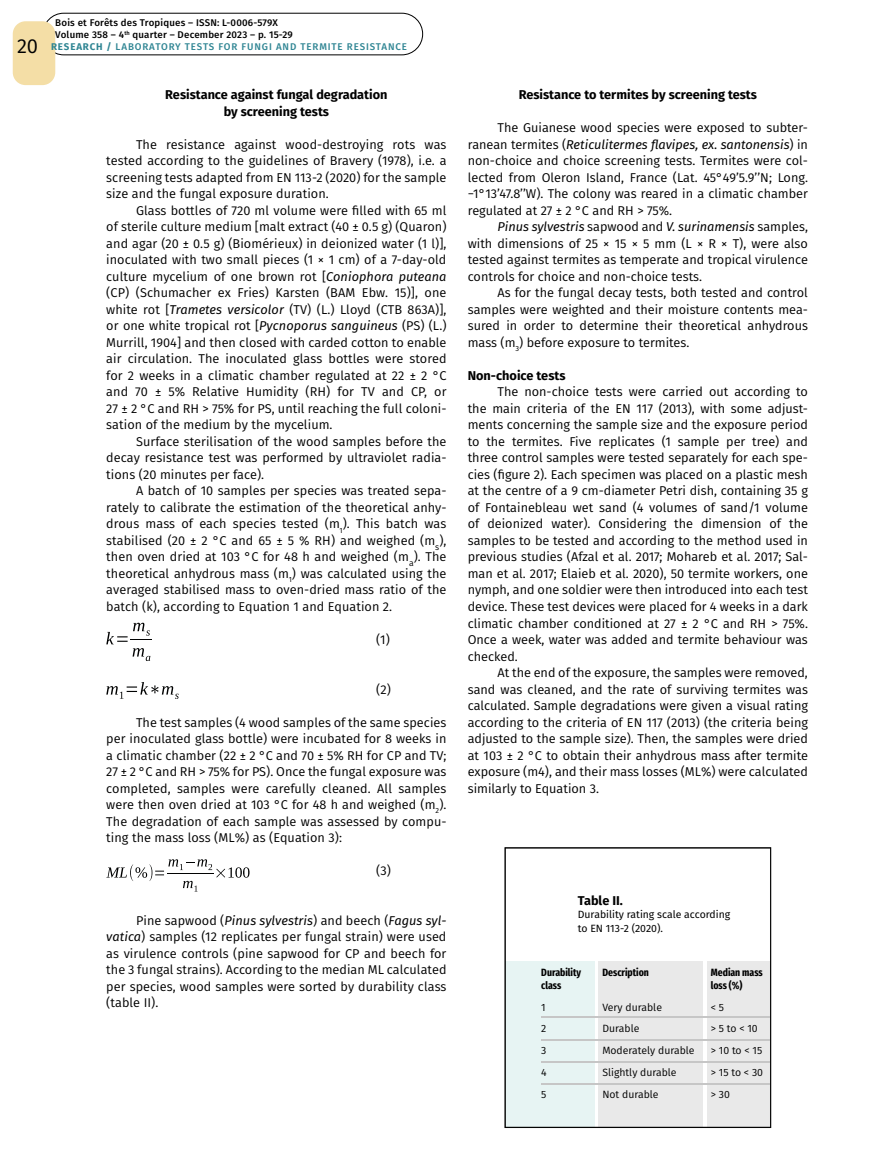
<style>
.page{position:relative;width:893px;height:1149px;background:#fff}
.page>*{position:absolute;margin:0;border:0;box-sizing:border-box;transform-origin:0 0}
.t1{font:20.25px "Fira Sans";color:#000}
.t2{font:12.75px/16.5px "Fira Sans";color:#000;text-align:justify}
.t3{font:700 12.75px/16.5px "Fira Sans";color:#000;text-align:center}
.t4{font:10.5px "Fira Sans";color:#000}
.t5{font:10.5px/13.5px "Fira Sans";color:#000}
.t6{font:700 extra-condensed 10.5px/12.6px "Fira Sans";color:#000}
.t7{font:500 9.75px/12px "Fira Sans";letter-spacing:.02em;color:#000}
.t8{font:500 9.75px "Fira Sans";letter-spacing:.09em;color:#2f8593}
.s1{font-weight:700}
.s2{font-style:italic}
</style>
<div class="page">
<div style="left:43px;top:13px;width:380px;height:42px;border:1px solid #000;border-radius:21px"></div>
<div style="left:13px;top:21px;width:42px;height:64px;background:#f4dea6;border-radius:13px"></div>
<svg style="left:106px;top:622px;width:46px;height:39px"></svg>
<svg style="left:106px;top:682px;width:73px;height:16px"></svg>
<svg style="left:106px;top:859px;width:144px;height:32px"></svg>
<svg style="left:507px;top:961px;width:262px;height:164px;background:#e8ecec"></svg>
<hr style="left:541px;top:1016px;width:229px;height:1px;background:#c6c6c6">
<hr style="left:541px;top:1038px;width:229px;height:2px;background:#c6c6c6">
<hr style="left:541px;top:1060px;width:229px;height:2px;background:#c6c6c6">
<hr style="left:541px;top:1083px;width:229px;height:1px;background:#c6c6c6">
<div style="left:505px;top:847px;width:266px;height:280px;border:1px solid #000"></div>
<h1 class="t1" style="left:17px;top:31px;width:23px">20</h1>
<p class="t7" style="left:55px;top:16px;width:239px">Bois et Forêts des Tropiques – ISSN: L-0006-579X<br>Volume 358 – 4<sup>th</sup> quarter – December 2023 – p. 15-29</p>
<p class="t8" style="left:51px;top:38px;width:357px"><span class="s1">RESEARCH /</span> LABORATORY TESTS FOR FUNGI AND TERMITE RESISTANCE</p>
<p class="t3" style="left:165px;top:85px;width:224px">Resistance against fungal degradation by screening tests</p>
<p class="t2" style="left:106px;top:136px;width:342px;text-indent:30px">The resistance against wood-destroying rots was tested according to the guidelines of Bravery (1978), i.e. a screening tests adapted from EN 113-2 (2020) for the sample size and the fungal exposure duration.</p>
<p class="t2" style="left:106px;top:201px;width:342px;text-indent:30px">Glass bottles of 720 ml volume were filled with 65 ml of sterile culture medium [malt extract (40 ± 0.5 g) (Quaron) and agar (20 ± 0.5 g) (Biomérieux) in deionized water (1 l)], inoculated with two small pieces (1 × 1 cm) of a 7-day-old culture mycelium of one brown rot [<span class="s2">Coniophora puteana </span>(CP) (Schumacher ex Fries) Karsten (BAM Ebw. 15)], one white rot [<span class="s2">Trametes versicolor</span> (TV) (L.) Lloyd (CTB 863A)], or one white tropical rot [<span class="s2">Pycnoporus sanguineus</span> (PS) (L.)<br>Murrill, 1904] and then closed with carded cotton to enable air circulation. The inoculated glass bottles were stored for 2 weeks in a climatic chamber regulated at 22 ± 2 °C and 70 ± 5% Relative Humidity (RH) for TV and CP, or 27 ± 2 °C and RH &gt; 75% for PS, until reaching the full coloni&shy;sation of the medium by the mycelium.</p>
<p class="t2" style="left:106px;top:432px;width:342px;text-indent:30px">Surface sterilisation of the wood samples before the decay resistance test was performed by ultraviolet radia&shy;tions (20 minutes per face).</p>
<p class="t2" style="left:106px;top:482px;width:342px;text-indent:30px">A batch of 10 samples per species was treated sepa&shy;rately to calibrate the estimation of the theoretical anhy&shy;drous mass of each species tested (m<sub>1</sub>). This batch was stabilised (20 ± 2 °C and 65 ± 5 % RH) and weighed (m<sub>s</sub>), then oven dried at 103 °C for 48 h and weighed (m<sub>a</sub>). The theoretical anhydrous mass (m<sub>1</sub>) was calculated using the averaged stabilised mass to oven-dried mass ratio of the batch (k), according to Equation 1 and Equation 2.</p>
<p class="t2" style="left:376px;top:631px;width:15px">(1)</p>
<p class="t2" style="left:376px;top:680px;width:16px">(2)</p>
<p class="t2" style="left:106px;top:713px;width:342px;text-indent:30px">The test samples (4 wood samples of the same species per inoculated glass bottle) were incubated for 8 weeks in a climatic chamber (22 ± 2 °C and 70 ± 5% RH for CP and TV; 27 ± 2 °C and RH &gt; 75% for PS). Once the fungal exposure was completed, samples were carefully cleaned. All samples were then oven dried at 103 °C for 48 h and weighed (m<sub>2</sub>).<br>The degradation of each sample was assessed by compu&shy;ting the mass loss (ML%) as (Equation 3):</p>
<p class="t2" style="left:376px;top:862px;width:16px">(3)</p>
<p class="t2" style="left:106px;top:911px;width:342px;text-indent:30px">Pine sapwood (<span class="s2">Pinus sylvestris</span>) and beech (<span class="s2">Fagus syl&shy;vatica</span>) samples (12 replicates per fungal strain) were used as virulence controls (pine sapwood for CP and beech for the 3 fungal strains). According to the median ML calculated per species, wood samples were sorted by durability class (table II).</p>
<p class="t3" style="left:519px;top:85px;width:240px">Resistance to termites by screening tests</p>
<p class="t2" style="left:468px;top:119px;width:342px;text-indent:30px">The Guianese wood species were exposed to subter&shy;ranean termites (<span class="s2">Reticulitermes flavipes, ex. santonensis</span>) in non-choice and choice screening tests. Termites were col&shy;lected from Oleron Island, France (Lat. 45°49’5.9’’N; Long. −1°13’47.8’’W). The colony was reared in a climatic chamber regulated at 27 ± 2 °C and RH &gt; 75%.</p>
<p class="t2" style="left:468px;top:218px;width:342px;text-indent:30px"><span class="s2">Pinus sylvestris</span> sapwood and <span class="s2">V. surinamensis</span> samples, with dimensions of 25 × 15 × 5 mm (L × R × T), were also tested against termites as temperate and tropical virulence controls for choice and non-choice tests.</p>
<p class="t2" style="left:468px;top:284px;width:342px;text-indent:30px">As for the fungal decay tests, both tested and control samples were weighted and their moisture contents mea&shy;sured in order to determine their theoretical anhydrous mass (m<sub>3</sub>) before exposure to termites.</p>
<p class="t3" style="left:468px;top:366px;width:99px">Non-choice tests</p>
<p class="t2" style="left:468px;top:383px;width:342px;text-indent:30px">The non-choice tests were carried out according to the main criteria of the EN 117 (2013), with some adjust&shy;ments concerning the sample size and the exposure period to the termites. Five replicates (1 sample per tree) and three control samples were tested separately for each spe&shy;cies (figure 2). Each specimen was placed on a plastic mesh at the centre of a 9 cm-diameter Petri dish, containing 35 g of Fontainebleau wet sand (4 volumes of sand/1 volume of deionized water). Considering the dimension of the samples to be tested and according to the method used in previous studies (Afzal et al. 2017; Mohareb et al. 2017; Sal&shy;man et al. 2017; Elaieb et al. 2020), 50 termite workers, one nymph, and one soldier were then introduced into each test device. These test devices were placed for 4 weeks in a dark climatic chamber conditioned at 27 ± 2 °C and RH &gt; 75%.<br>Once a week, water was added and termite behaviour was checked.</p>
<p class="t2" style="left:468px;top:663px;width:342px;text-indent:30px">At the end of the exposure, the samples were removed, sand was cleaned, and the rate of surviving termites was calculated. Sample degradations were given a visual rating according to the criteria of EN 117 (2013) (the criteria being adjusted to the sample size). Then, the samples were dried at 103 ± 2 °C to obtain their anhydrous mass after termite exposure (m4), and their mass losses (ML%) were calculated similarly to Equation 3.</p>
<p class="t3" style="left:578px;top:890px;width:47px">Table II.</p>
<p class="t5" style="left:578px;top:907px;width:154px">Durability rating scale according to EN 113-2 (2020).</p>
<p class="t6" style="left:541px;top:965px;width:41px">Durability class</p>
<p class="t6" style="left:602px;top:965px;width:48px">Description</p>
<p class="t6" style="left:711px;top:965px;width:53px">Median mass loss (%)</p>
<p class="t4" style="left:541px;top:998px;width:6px">1</p>
<p class="t4" style="left:602px;top:998px;width:61px">Very durable</p>
<p class="t4" style="left:711px;top:998px;width:15px">&lt; 5</p>
<p class="t4" style="left:541px;top:1020px;width:7px">2</p>
<p class="t4" style="left:602px;top:1020px;width:39px">Durable</p>
<p class="t4" style="left:711px;top:1020px;width:48px">&gt; 5 to &lt; 10</p>
<p class="t4" style="left:541px;top:1042px;width:7px">3</p>
<p class="t4" style="left:602px;top:1042px;width:94px">Moderately durable</p>
<p class="t4" style="left:711px;top:1042px;width:53px">&gt; 10 to &lt; 15</p>
<p class="t4" style="left:541px;top:1064px;width:7px">4</p>
<p class="t4" style="left:602px;top:1064px;width:76px">Slightly durable</p>
<p class="t4" style="left:711px;top:1064px;width:54px">&gt; 15 to &lt; 30</p>
<p class="t4" style="left:541px;top:1085px;width:7px">5</p>
<p class="t4" style="left:602px;top:1085px;width:58px">Not durable</p>
<p class="t4" style="left:711px;top:1085px;width:21px">&gt; 30</p>
</div>
